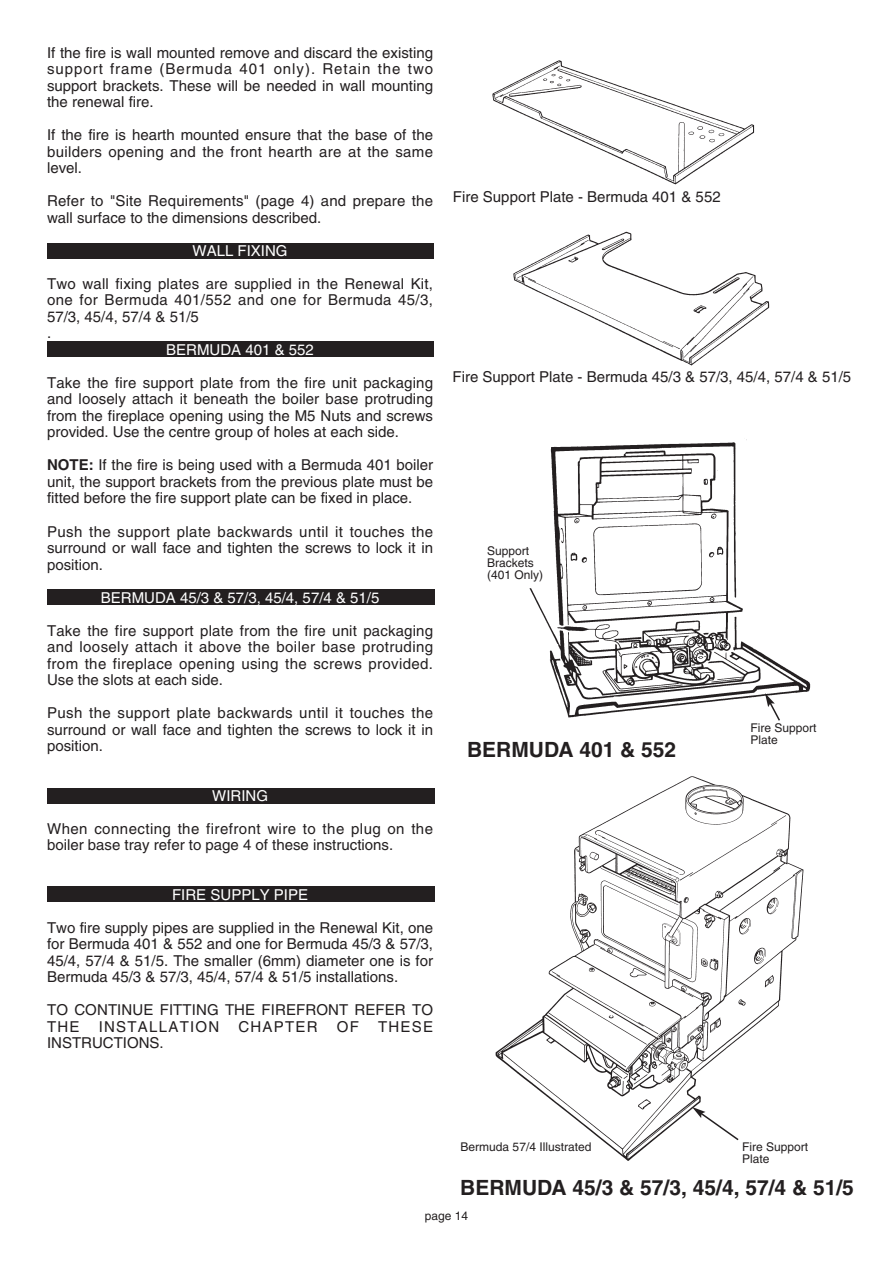
<style>
.page{position:relative;width:893px;height:1262px;background:#fff}
.page>*{position:absolute;margin:0;border:0;box-sizing:border-box;transform-origin:0 0}
.t1{font:700 21px "Helvetica";color:#231f20}
.t2{font:15px/16.5px "Helvetica";color:#231f20;text-align:justify}
.t3{font:15px "Helvetica";color:#fff}
.t4{font:15px "Helvetica";letter-spacing:.085em;color:#231f20}
.t5{font:12px/12px "Helvetica";color:#231f20}
.s1{font-weight:700}
</style>
<div class="page">
<div style="left:47px;top:788px;width:387px;height:15px;background:#231f20"></div>
<div style="left:47px;top:589px;width:387px;height:16px;background:#231f20"></div>
<div style="left:47px;top:886px;width:387px;height:15px;background:#231f20"></div>
<div style="left:47px;top:341px;width:386px;height:15px;background:#231f20"></div>
<img style="left:492px;top:60px;width:263px;height:125px">
<img style="left:513px;top:231px;width:257px;height:135px">
<img style="left:519px;top:439px;width:292px;height:279px">
<img style="left:495px;top:776px;width:309px;height:385px">
<svg style="left:765px;top:693px;width:16px;height:28px"></svg>
<svg style="left:692px;top:1107px;width:48px;height:34px"></svg>
<div style="left:47px;top:243px;width:387px;height:15px;background:#231f20"></div>
<p class="t2" style="left:47px;top:46px;width:387px">If the fire is wall mounted remove and discard the existing support frame (Bermuda 401 only). Retain the two support brackets. These will be needed in wall mounting the renewal fire.</p>
<p class="t2" style="left:47px;top:128px;width:387px">If the fire is hearth mounted ensure that the base of the builders opening and the front hearth are at the same level.</p>
<p class="t2" style="left:47px;top:194px;width:387px">Refer to "Site Requirements" (page 4) and prepare the wall surface to the dimensions described.</p>
<p class="t3" style="left:192px;top:245px;width:97px">WALL FIXING</p>
<p class="t2" style="left:47px;top:277px;width:387px;text-align:left">Two wall fixing plates are supplied in the Renewal Kit, one for Bermuda 401/552 and one for Bermuda 45/3,<br>57/3, 45/4, 57/4 &amp; 51/5<br>.</p>
<p class="t3" style="left:166px;top:344px;width:149px">BERMUDA 401 &amp; 552</p>
<p class="t2" style="left:47px;top:376px;width:387px">Take the fire support plate from the fire unit packaging and loosely attach it beneath the boiler base protruding from the fireplace opening using the M5 Nuts and screws provided. Use the centre group of holes at each side.</p>
<p class="t2" style="left:47px;top:458px;width:387px"><span class="s1">NOTE:</span> If the fire is being used with a Bermuda 401 boiler unit, the support brackets from the previous plate must be fitted before the fire support plate can be fixed in place.</p>
<p class="t2" style="left:47px;top:524px;width:387px">Push the support plate backwards until it touches the surround or wall face and tighten the screws to lock it in position.</p>
<p class="t3" style="left:101px;top:592px;width:280px">BERMUDA 45/3 &amp; 57/3, 45/4, 57/4 &amp; 51/5</p>
<p class="t2" style="left:47px;top:623px;width:387px">Take the fire support plate from the fire unit packaging and loosely attach it above the boiler base protruding from the fireplace opening using the screws provided.<br>Use the slots at each side.</p>
<p class="t2" style="left:47px;top:706px;width:387px">Push the support plate backwards until it touches the surround or wall face and tighten the screws to lock it in position.</p>
<p class="t3" style="left:212px;top:790px;width:57px">WIRING</p>
<p class="t2" style="left:47px;top:821px;width:387px">When connecting the firefront wire to the plug on the boiler base tray refer to page 4 of these instructions.</p>
<p class="t3" style="left:172px;top:889px;width:137px">FIRE SUPPLY PIPE</p>
<p class="t2" style="left:47px;top:920px;width:387px">Two fire supply pipes are supplied in the Renewal Kit, one for Bermuda 401 &amp; 552 and one for Bermuda 45/3 &amp; 57/3, 45/4, 57/4 &amp; 51/5. The smaller (6mm) diameter one is for Bermuda 45/3 &amp; 57/3, 45/4, 57/4 &amp; 51/5 installations.</p>
<p class="t2" style="left:47px;top:1003px;width:387px">TO CONTINUE FITTING THE FIREFRONT REFER TO<br>THE</p>
<p class="t4" style="left:99px;top:1021px;width:122px">INSTALLATION</p>
<p class="t4" style="left:238px;top:1021px;width:81px">CHAPTER</p>
<p class="t2" style="left:337px;top:1019px;width:24px">OF</p>
<p class="t2" style="left:378px;top:1019px;width:57px">THESE</p>
<p class="t2" style="left:47px;top:1036px;width:118px">INSTRUCTIONS.</p>
<p class="t2" style="left:453px;top:190px;width:269px">Fire Support Plate - Bermuda 401 &amp; 552</p>
<p class="t2" style="left:452px;top:370px;width:400px">Fire Support Plate - Bermuda 45/3 &amp; 57/3, 45/4, 57/4 &amp; 51/5</p>
<p class="t5" style="left:487px;top:545px;width:58px">Support<br>Brackets (401 Only)</p>
<h1 class="t1" style="left:467px;top:741px;width:211px">BERMUDA 401 &amp; 552</h1>
<p class="t5" style="left:750px;top:723px;width:68px">Fire Support<br>Plate</p>
<p class="t5" style="left:460px;top:1141px;width:132px">Bermuda 57/4 Illustrated</p>
<p class="t5" style="left:742px;top:1141px;width:68px">Fire Support<br>Plate</p>
<h1 class="t1" style="left:460px;top:1180px;width:395px">BERMUDA 45/3 &amp; 57/3, 45/4, 57/4 &amp; 51/5</h1>
<p class="t5" style="left:425px;top:1210px;width:45px">page 14</p>
</div>
